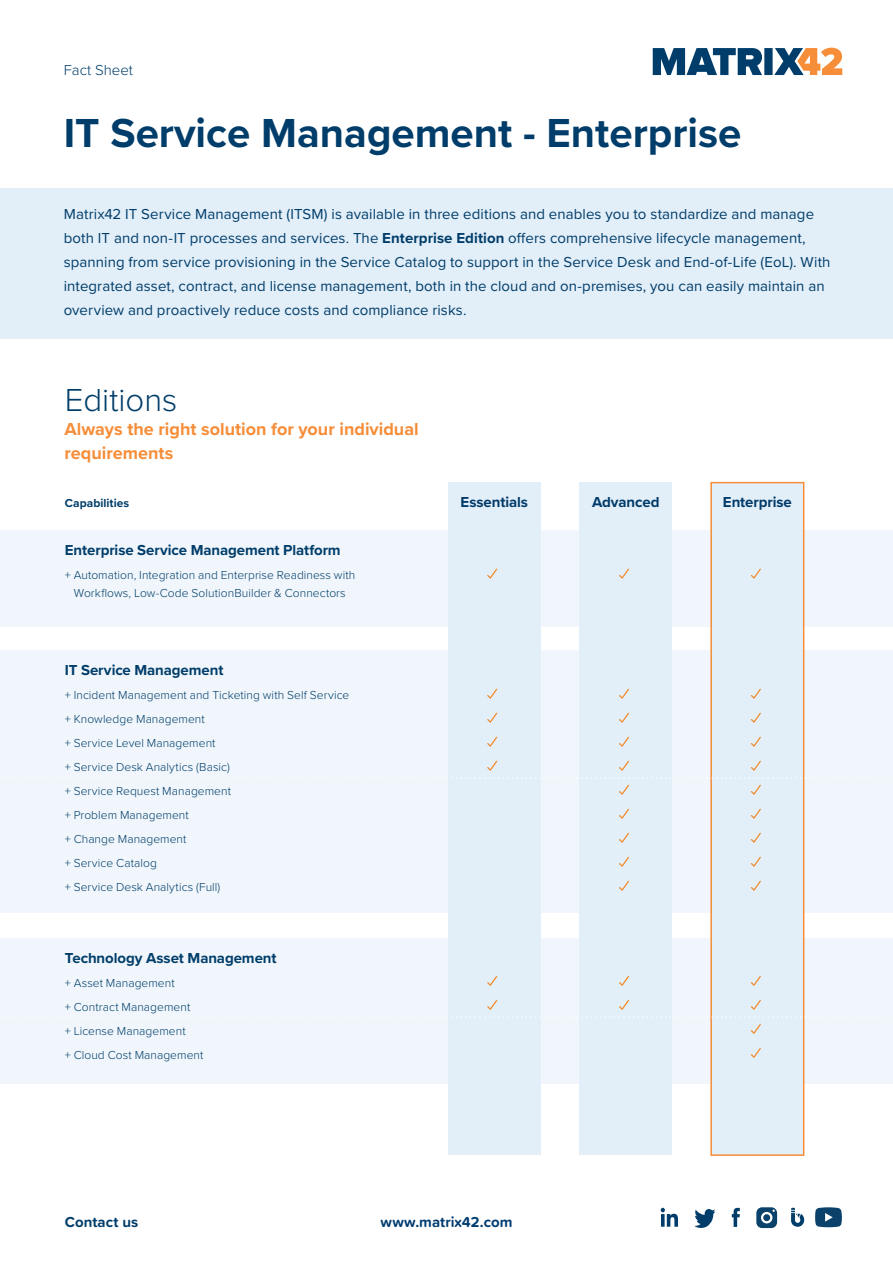
<style>
.page{position:relative;width:893px;height:1263px;background:#fff}
.page>*{position:absolute;margin:0;border:0;box-sizing:border-box;transform-origin:0 0}
.t1{font:700 42px "Proxima Nova";color:#003d6a}
.t2{font:300 33px "Proxima Nova";color:#003d6a}
.t3{font:700 18px/24px "Proxima Nova";color:#f68d38}
.t4{font:15px/24px "Proxima Nova";letter-spacing:.005em;color:#003d6a}
.t5{font:700 15px "Proxima Nova";letter-spacing:-.005em;color:#003d6a}
.t6{font:700 15px "Proxima Nova";letter-spacing:-.005em;color:#003a69}
.t7{font:700 15px "Proxima Soft";letter-spacing:.005em;color:#003c71}
.t8{font:700 15px "Proxima Soft";letter-spacing:.005em;color:#003d6a}
.t9{font:300 15px "Proxima Nova";color:#003d6a}
.t10{font:300 12px/24px "Proxima Nova";letter-spacing:.005em;color:#003d6a}
.t11{font:700 12px "Proxima Nova";color:#003d6a}
.s1{font-weight:700}
</style>
<div class="page">
<svg style="left:791px;top:1208px;width:13px;height:19px"></svg>
<svg style="left:732px;top:1208px;width:8px;height:19px"></svg>
<svg style="left:694px;top:1209px;width:21px;height:19px"></svg>
<svg style="left:661px;top:1208px;width:17px;height:19px"></svg>
<svg style="left:815px;top:1207px;width:27px;height:20px"></svg>
<svg style="left:756px;top:1207px;width:21px;height:21px"></svg>
<svg style="left:653px;top:48px;width:189px;height:27px"></svg>
<div style="left:0;top:188px;width:893px;height:151px;background:#e2eef8"></div>
<div style="left:0;top:531px;width:893px;height:96px;background:#f0f6fb"></div>
<div style="left:0;top:651px;width:893px;height:262px;background:#f0f6fb"></div>
<div style="left:0;top:938px;width:893px;height:145px;background:#f0f6fb"></div>
<div style="left:448px;top:483px;width:92px;height:672px;background:#e2eef8"></div>
<div style="left:580px;top:483px;width:92px;height:672px;background:#e2eef8"></div>
<div style="left:710px;top:482px;width:94px;height:674px;background:#e2eef8;border:2px solid #f68d38"></div>
<svg style="left:751px;top:976px;width:10px;height:10px"></svg>
<svg style="left:751px;top:1024px;width:10px;height:10px"></svg>
<svg style="left:751px;top:1000px;width:10px;height:10px"></svg>
<svg style="left:751px;top:1048px;width:10px;height:10px"></svg>
<svg style="left:619px;top:976px;width:10px;height:10px"></svg>
<svg style="left:619px;top:1000px;width:10px;height:10px"></svg>
<svg style="left:487px;top:976px;width:10px;height:10px"></svg>
<svg style="left:487px;top:1000px;width:10px;height:10px"></svg>
<svg style="left:751px;top:689px;width:10px;height:10px"></svg>
<svg style="left:751px;top:737px;width:10px;height:10px"></svg>
<svg style="left:751px;top:785px;width:10px;height:10px"></svg>
<svg style="left:751px;top:713px;width:10px;height:10px"></svg>
<svg style="left:751px;top:761px;width:10px;height:10px"></svg>
<svg style="left:751px;top:809px;width:10px;height:10px"></svg>
<svg style="left:751px;top:833px;width:10px;height:10px"></svg>
<svg style="left:751px;top:881px;width:10px;height:10px"></svg>
<svg style="left:751px;top:857px;width:10px;height:10px"></svg>
<svg style="left:751px;top:569px;width:10px;height:10px"></svg>
<svg style="left:619px;top:689px;width:10px;height:10px"></svg>
<svg style="left:619px;top:737px;width:10px;height:10px"></svg>
<svg style="left:619px;top:785px;width:10px;height:10px"></svg>
<svg style="left:619px;top:713px;width:10px;height:10px"></svg>
<svg style="left:619px;top:761px;width:10px;height:10px"></svg>
<svg style="left:619px;top:809px;width:10px;height:10px"></svg>
<svg style="left:619px;top:833px;width:10px;height:10px"></svg>
<svg style="left:619px;top:881px;width:10px;height:10px"></svg>
<svg style="left:619px;top:857px;width:10px;height:10px"></svg>
<svg style="left:619px;top:569px;width:10px;height:10px"></svg>
<svg style="left:487px;top:689px;width:10px;height:10px"></svg>
<svg style="left:487px;top:737px;width:10px;height:10px"></svg>
<svg style="left:487px;top:713px;width:10px;height:10px"></svg>
<svg style="left:487px;top:761px;width:10px;height:10px"></svg>
<svg style="left:487px;top:569px;width:10px;height:10px"></svg>
<svg style="left:1px;top:777px;width:884px;height:2px"></svg>
<svg style="left:1px;top:1016px;width:884px;height:2px"></svg>
<p class="t9" style="left:64px;top:59px;width:71px">Fact Sheet</p>
<p class="t1" style="left:64px;top:102px;width:679px">IT Service Management - Enterprise</p>
<p class="t4" style="left:64px;top:201px;width:768px">Matrix42 IT Service Management (ITSM) is available in three editions and enables you to standardize and manage both IT and non-IT processes and services. The <span class="s1">Enterprise Edition</span> offers comprehensive lifecycle management, spanning from service provisioning in the Service Catalog to support in the Service Desk and End-of-Life (EoL). With integrated asset, contract, and license management, both in the cloud and on-premises, you can easily maintain an overview and proactively reduce costs and compliance risks.</p>
<p class="t2" style="left:65px;top:375px;width:114px">Editions</p>
<p class="t3" style="left:65px;top:417px;width:356px">Always the right solution for your individual requirements</p>
<p class="t11" style="left:65px;top:494px;width:66px">Capabilities</p>
<p class="t6" style="left:461px;top:491px;width:69px">Essentials</p>
<p class="t6" style="left:592px;top:491px;width:69px">Advanced</p>
<p class="t6" style="left:723px;top:491px;width:70px">Enterprise</p>
<p class="t5" style="left:65px;top:539px;width:277px">Enterprise Service Management Platform</p>
<p class="t10" style="left:65px;top:562px;width:292px">+ Automation, Integration and Enterprise Readiness with</p>
<p class="t10" style="left:74px;top:580px;width:273px">Workflows, Low-Code SolutionBuilder &amp; Connectors</p>
<p class="t5" style="left:65px;top:659px;width:160px">IT Service Management</p>
<p class="t10" style="left:65px;top:682px;width:286px">+ Incident Management and Ticketing with Self Service</p>
<p class="t10" style="left:65px;top:706px;width:141px">+ Knowledge Management</p>
<p class="t10" style="left:65px;top:730px;width:152px">+ Service Level Management</p>
<p class="t10" style="left:65px;top:754px;width:166px">+ Service Desk Analytics (Basic)</p>
<p class="t10" style="left:65px;top:778px;width:168px">+ Service Request Management</p>
<p class="t10" style="left:65px;top:802px;width:125px">+ Problem Management</p>
<p class="t10" style="left:65px;top:826px;width:123px">+ Change Management</p>
<p class="t10" style="left:65px;top:850px;width:93px">+ Service Catalog</p>
<p class="t10" style="left:65px;top:874px;width:157px">+ Service Desk Analytics (Full)</p>
<p class="t5" style="left:65px;top:947px;width:213px">Technology Asset Management</p>
<p class="t10" style="left:65px;top:970px;width:127px">+ Asset Management<br>+ Contract Management</p>
<p class="t10" style="left:65px;top:1018px;width:122px">+ License Management</p>
<p class="t10" style="left:65px;top:1042px;width:140px">+ Cloud Cost Management</p>
<p class="t8" style="left:65px;top:1211px;width:75px">Contact us</p>
<p class="t7" style="left:380px;top:1211px;width:133px">www.matrix42.com</p>
</div>
